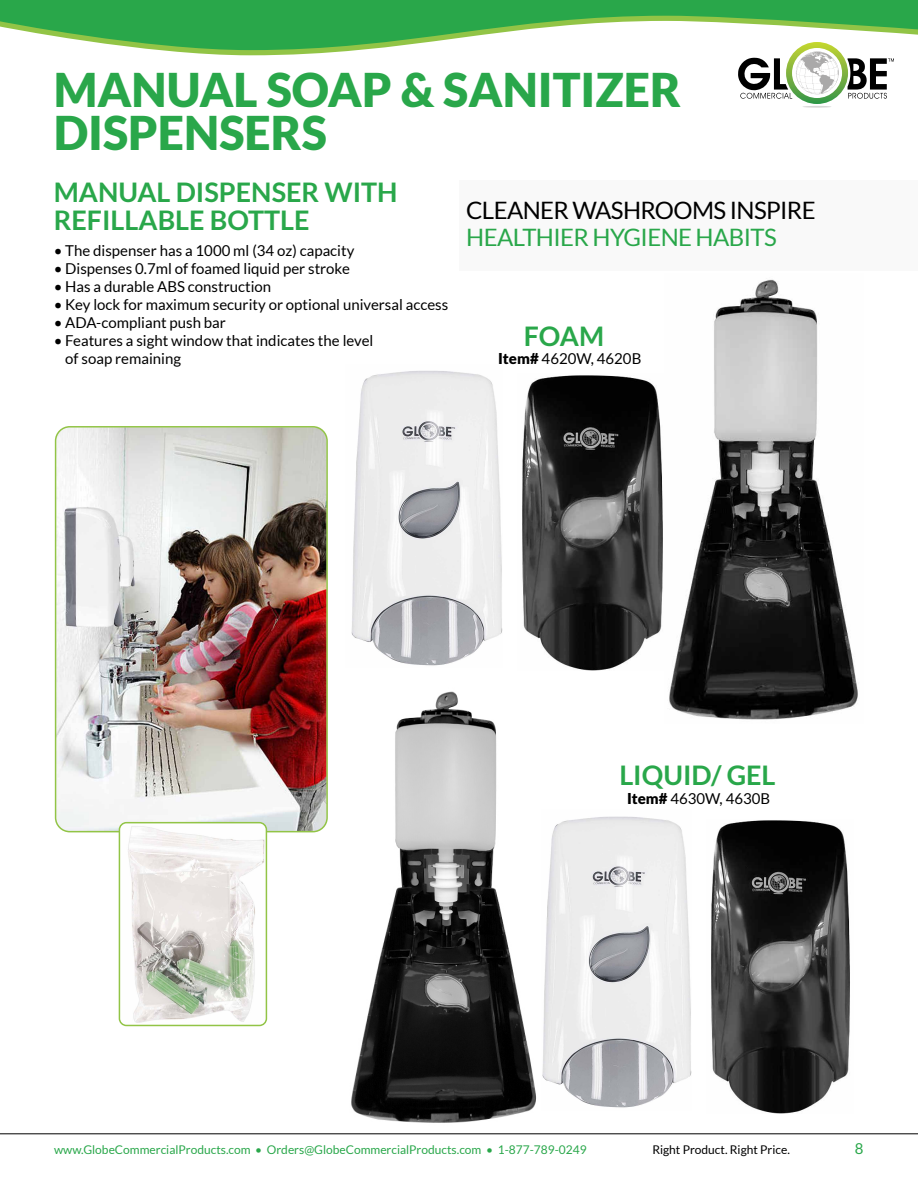
<style>
.page{position:relative;width:918px;height:1188px;background:#fff}
.page>*{position:absolute;margin:0;border:0;box-sizing:border-box;transform-origin:0 0}
.t1{font:900 46.5px/43.5px "Lato";color:#29a74a}
.t2{font:700 27px/28.5px "Lato";color:#29a74a}
.t3{font:24px "Lato";letter-spacing:-.025em;color:#000}
.t4{font:24px "Lato";letter-spacing:-.025em;color:#29a74a}
.t5{font:15px/18px "Lato";color:#000}
.t6{font:15px "Lato";color:#29a74a}
.t7{font:12px "Lato";color:#29a74a}
.t8{font:12px "Lato";color:#000}
.s1{font-weight:900}
</style>
<div class="page">
<svg style="left:160px;top:50px;width:198px;height:5px"></svg>
<svg style="left:0;top:0;width:918px;height:50px;fill:#29a74a"></svg>
<img style="left:669px;top:279px;width:189px;height:441px">
<img style="left:522px;top:375px;width:141px;height:296px">
<img style="left:711px;top:820px;width:139px;height:293px">
<img style="left:351px;top:370px;width:152px;height:296px">
<img style="left:542px;top:816px;width:150px;height:292px">
<img style="left:351px;top:691px;width:185px;height:432px">
<hr style="left:0;top:1134px;width:918px;height:1px;background:#000">
<svg style="left:738px;top:42px;width:156px;height:66px"></svg>
<div style="left:459px;top:180px;width:459px;height:90px;background:#f9f9f9"></div>
<img style="left:56px;top:427px;width:271px;height:405px">
<div style="left:55px;top:426px;width:273px;height:406px;border:2px solid #92c446;border-radius:14px"></div>
<img style="left:119px;top:823px;width:147px;height:202px">
<div style="left:119px;top:822px;width:148px;height:204px;border:2px solid #92c446;border-radius:7px"></div>
<h1 class="t1" style="left:54px;top:67px;width:629px">MANUAL SOAP &amp; SANITIZER<br>DISPENSERS</h1>
<h2 class="t2" style="left:54px;top:177px;width:345px">MANUAL DISPENSER WITH<br>REFILLABLE BOTTLE</h2>
<p class="t5" style="left:54px;top:241px;width:302px">• The dispenser has a 1000 ml (34 oz) capacity</p>
<p class="t5" style="left:54px;top:259px;width:298px">• Dispenses 0.7ml of foamed liquid per stroke</p>
<p class="t5" style="left:54px;top:277px;width:219px">• Has a durable ABS construction</p>
<p class="t5" style="left:54px;top:295px;width:396px">• Key lock for maximum security or optional universal access</p>
<p class="t5" style="left:54px;top:313px;width:174px">• ADA-compliant push bar</p>
<p class="t5" style="left:65px;top:331px;width:310px;text-indent:-12px">• Features a sight window that indicates the level of soap remaining</p>
<h3 class="t3" style="left:466px;top:197px;width:351px">CLEANER WASHROOMS INSPIRE</h3>
<h3 class="t4" style="left:466px;top:224px;width:312px">HEALTHIER HYGIENE HABITS</h3>
<h2 class="t2" style="left:524px;top:321px;width:82px">FOAM</h2>
<p class="t5" style="left:498px;top:350px;width:145px"><span class="s1">Item#</span> 4620W, 4620B</p>
<h2 class="t2" style="left:619px;top:760px;width:158px">LIQUID/ GEL</h2>
<p class="t5" style="left:627px;top:790px;width:145px"><span class="s1">Item#</span> 4630W, 4630B</p>
<p class="t7" style="left:54px;top:1143px;width:534px">www.GlobeCommercialProducts.com • Orders@GlobeCommercialProducts.com • 1-877-789-0249</p>
<p class="t8" style="left:652px;top:1143px;width:139px">Right Product. Right Price.</p>
<p class="t6" style="left:855px;top:1141px;width:10px">8</p>
</div>
